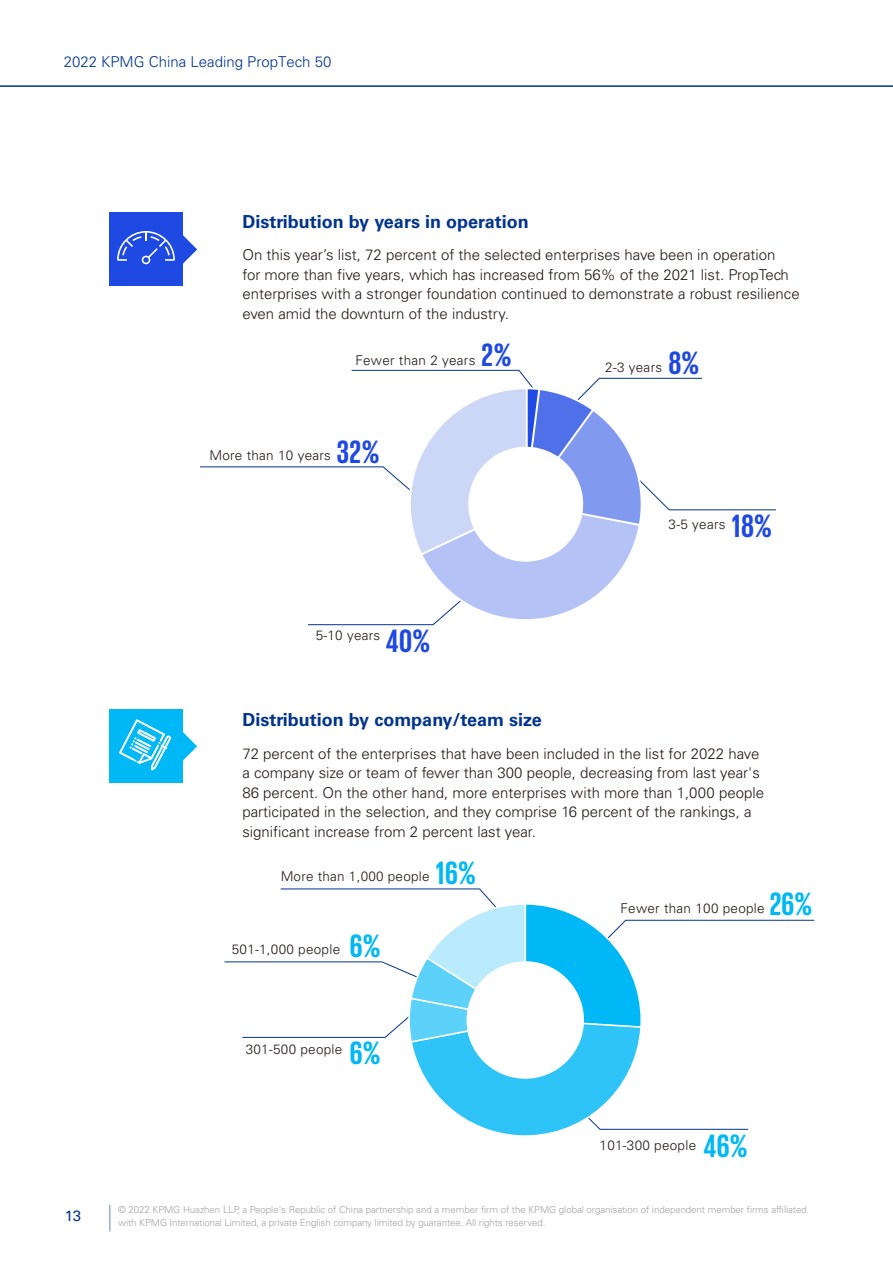
<style>
.page{position:relative;width:893px;height:1263px;background:#fff}
.page>*{position:absolute;margin:0;border:0;box-sizing:border-box;transform-origin:0 0}
.t1{font:700 33px "KPMG";color:#1e49e2}
.t2{font:700 33px "KPMG";color:#00b8f5}
.t3{font:700 18px "Univers LT Std";color:#00348d}
.t4{font:300 15px/19.5px "Univers LT Std";color:#231916}
.t5{font:300 15px "Univers LT Std";color:#00348d}
.t6{font:15px "Univers 55 Roman";color:#00348d}
.t7{font:300 13.5px "Univers LT Std";letter-spacing:.02em;color:#231916}
.t8{font:300 9.75px/13.5px "Univers LT Std";letter-spacing:-.01em;color:#a3a3a3}
</style>
<div class="page">
<hr style="left:0;top:85px;width:893px;height:2px;background:#00348d">
<svg style="left:109px;top:1204px;width:1px;height:27px"></svg>
<div style="left:109px;top:213px;width:74px;height:73px;background:#1e49e2"></div>
<svg style="left:183px;top:235px;width:14px;height:29px"></svg>
<div style="left:109px;top:709px;width:74px;height:74px;background:#00b8f5"></div>
<svg style="left:183px;top:732px;width:14px;height:29px"></svg>
<svg style="left:117px;top:231px;width:58px;height:33px"></svg>
<svg style="left:119px;top:719px;width:52px;height:51px"></svg>
<svg style="left:224px;top:888px;width:591px;height:248px"></svg>
<svg style="left:200px;top:370px;width:576px;height:255px"></svg>
<p class="t5" style="left:64px;top:52px;width:269px">2022 KPMG China Leading PropTech 50</p>
<p class="t3" style="left:242px;top:211px;width:288px">Distribution by years in operation</p>
<p class="t4" style="left:242px;top:245px;width:559px">On this year’s list, 72 percent of the selected enterprises have been in operation<br>for more than five years, which has increased from 56% of the 2021 list. PropTech enterprises with a stronger foundation continued to demonstrate a robust resilience even amid the downturn of the industry.</p>
<h1 class="t1" style="left:481px;top:338px;width:32px">2%</h1>
<p class="t7" style="left:355px;top:352px;width:122px">Fewer than 2 years</p>
<h1 class="t1" style="left:337px;top:435px;width:44px">32%</h1>
<p class="t7" style="left:209px;top:447px;width:123px">More than 10 years</p>
<h1 class="t1" style="left:386px;top:624px;width:46px">40%</h1>
<p class="t7" style="left:316px;top:627px;width:66px">5-10 years</p>
<p class="t3" style="left:242px;top:709px;width:301px">Distribution by company/team size</p>
<p class="t7" style="left:605px;top:359px;width:58px">2-3 years</p>
<h1 class="t1" style="left:669px;top:346px;width:32px">8%</h1>
<h1 class="t1" style="left:732px;top:509px;width:42px">18%</h1>
<p class="t7" style="left:669px;top:516px;width:58px">3-5 years</p>
<p class="t4" style="left:242px;top:743px;width:523px">72 percent of the enterprises that have been included in the list for 2022 have a company size or team of fewer than 300 people, decreasing from last year's 86 percent. On the other hand, more enterprises with more than 1,000 people participated in the selection, and they comprise 16 percent of the rankings, a significant increase from 2 percent last year.</p>
<h1 class="t2" style="left:436px;top:856px;width:42px">16%</h1>
<p class="t7" style="left:281px;top:868px;width:150px">More than 1,000 people</p>
<p class="t7" style="left:232px;top:941px;width:110px">501-1,000 people</p>
<h1 class="t2" style="left:350px;top:930px;width:32px">6%</h1>
<p class="t7" style="left:246px;top:1041px;width:98px">301-500 people</p>
<h1 class="t2" style="left:350px;top:1036px;width:32px">6%</h1>
<h1 class="t2" style="left:770px;top:887px;width:44px">26%</h1>
<p class="t7" style="left:620px;top:900px;width:146px">Fewer than 100 people</p>
<p class="t7" style="left:600px;top:1137px;width:98px">101-300 people</p>
<h1 class="t2" style="left:703px;top:1129px;width:46px">46%</h1>
<p class="t6" style="left:65px;top:1206px;width:18px">13</p>
<p class="t8" style="left:118px;top:1202px;width:690px">© 2022 KPMG Huazhen LLP, a People's Republic of China partnership and a member firm of the KPMG global organisation of independent member firms affiliated with KPMG International Limited, a private English company limited by guarantee. All rights reserved.</p>
</div>
